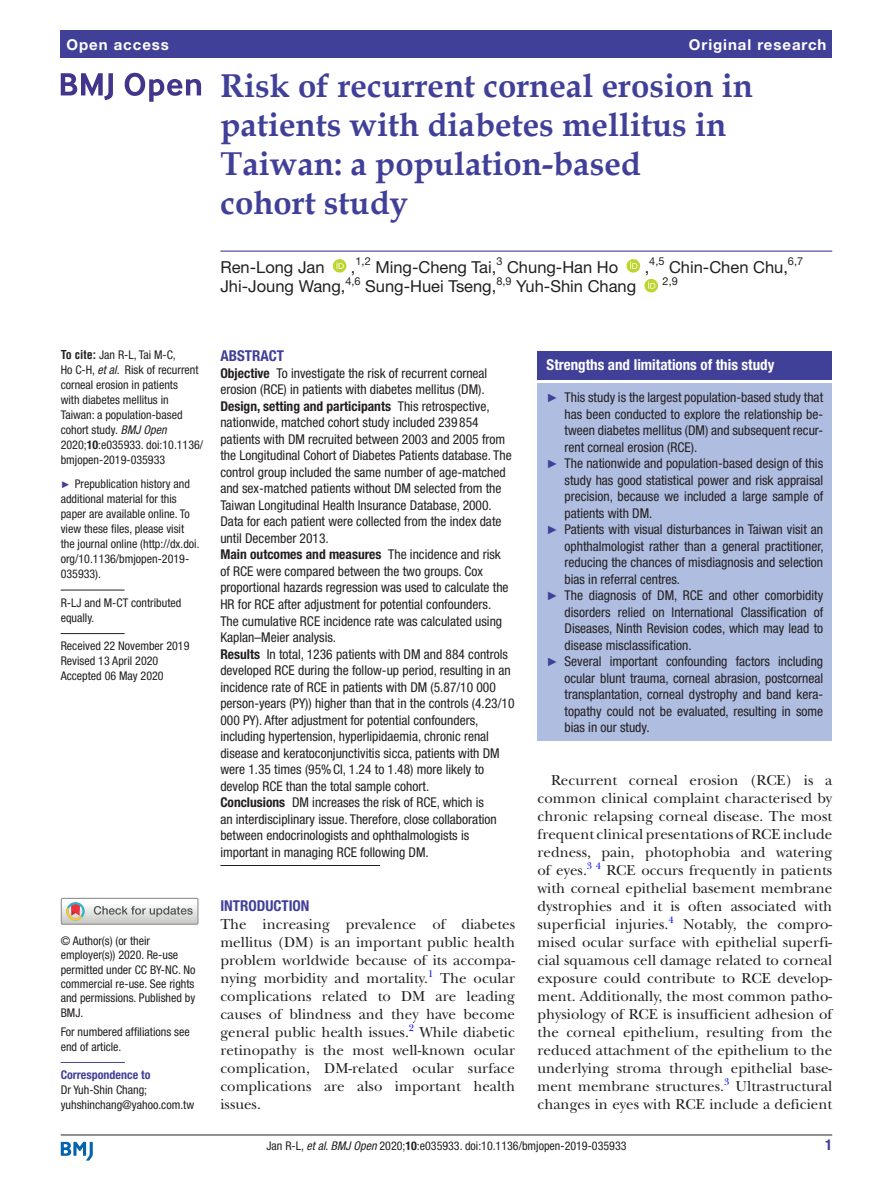
<style>
.page{position:relative;width:893px;height:1191px;background:#fff}
.page>*{position:absolute;margin:0;border:0;box-sizing:border-box;transform-origin:0 0}
.t1{font:700 33px/39px "Book Antiqua";color:#414099}
.t2{font:16.5px "Helvetica Neue LT Std";color:#231f20}
.t3{font:15px/18px "New Baskerville";color:#231f20;text-align:justify}
.t4{font:700 condensed 15px "Helvetica Neue LT Std";color:#fff}
.t5{font:700 15px "Helvetica Neue LT Std";letter-spacing:.065em;color:#fff}
.t6{font:700 condensed 15px "Helvetica Neue LT Std";color:#414099}
.t7{font:condensed 13.5px/16.5px "Helvetica Neue LT Std";color:#231f20}
.t8{font:condensed 12px/15px "Helvetica Neue LT Std";color:#231f20}
.t9{font:700 condensed 12px "Helvetica Neue LT Std";color:#414099}
.t10{font:10.95px "Helvetica Neue LT Std";color:#231f20}
.t11{font:9.9px "New Baskerville";color:#00f}
.s1{font-family:"Helvetica LT Std";font-weight:700}
.s2{font-style:italic}
.s3{font-weight:700}
.s4{font-family:"Arial";font-stretch:normal;font-size:9.75px;color:#414099}
.s5{font-family:"Arial";font-stretch:normal;font-size:12px;color:#414099}
</style>
<div class="page">
<hr style="left:61px;top:1134px;width:771px;height:1px;background:#231f20">
<svg style="left:61px;top:1141px;width:32px;height:19px"></svg>
<div style="left:61px;top:31px;width:771px;height:27px;background:#414099"></div>
<hr style="left:220px;top:250px;width:612px;height:2px;background:#414099">
<svg style="left:333px;top:259px;width:13px;height:14px"></svg>
<svg style="left:627px;top:259px;width:13px;height:14px"></svg>
<svg style="left:644px;top:279px;width:14px;height:13px"></svg>
<hr style="left:61px;top:589px;width:64px;height:1px;background:#231f20">
<hr style="left:61px;top:633px;width:64px;height:1px;background:#231f20">
<hr style="left:61px;top:1062px;width:64px;height:1px;background:#414099">
<svg style="left:61px;top:73px;width:52px;height:27px"></svg>
<svg style="left:125px;top:73px;width:76px;height:29px"></svg>
<div style="left:61px;top:897px;width:138px;height:27px;border:1px solid #969090"></div>
<svg style="left:61px;top:898px;width:137px;height:26px"></svg>
<hr style="left:220px;top:865px;width:160px;height:1px;background:#231f20">
<div style="left:538px;top:351px;width:294px;height:28px;background:#414099"></div>
<div style="left:538px;top:383px;width:294px;height:358px;background:#afbde1"></div>
<p class="t5" style="left:66px;top:35px;width:104px">Open access</p>
<p class="t5" style="left:689px;top:35px;width:139px">Original research</p>
<h1 class="t1" style="left:220px;top:66px;width:534px">Risk of recurrent corneal erosion in patients with diabetes mellitus in<br>Taiwan: a population-based<br>cohort study</h1>
<p class="t2" style="left:220px;top:257px;width:106px">Ren-Long Jan</p>
<p class="t2" style="left:351px;top:257px;width:6px">,</p>
<p class="t10" style="left:356px;top:255px;width:17px">1,2</p>
<p class="t2" style="left:375px;top:257px;width:123px">Ming-Cheng Tai,</p>
<p class="t10" style="left:496px;top:255px;width:8px">3</p>
<p class="t2" style="left:507px;top:257px;width:113px">Chung-Han Ho</p>
<p class="t2" style="left:645px;top:257px;width:6px">,</p>
<p class="t10" style="left:649px;top:255px;width:17px">4,5</p>
<p class="t2" style="left:669px;top:257px;width:120px">Chin-Chen Chu,</p>
<p class="t10" style="left:788px;top:255px;width:17px">6,7</p>
<p class="t2" style="left:220px;top:277px;width:127px">Jhi-Joung Wang,</p>
<p class="t10" style="left:345px;top:274px;width:17px">4,6</p>
<p class="t2" style="left:365px;top:277px;width:133px">Sung-Huei Tseng,</p>
<p class="t10" style="left:496px;top:274px;width:17px">8,9</p>
<p class="t2" style="left:516px;top:277px;width:122px">Yuh-Shin Chang</p>
<p class="t10" style="left:663px;top:274px;width:17px">2,9</p>
<p class="t8" style="left:61px;top:347px;width:144px"><span class="s1">To cite:</span> Jan R-L, Tai M-C,<br>Ho C-H, <span class="s2">et al</span>. Risk of recurrent corneal erosion in patients<br>with diabetes mellitus in<br>Taiwan: a population-based cohort study. <span class="s2">BMJ Open<br></span>2020;<span class="s3">10</span>:e035933. doi:10.1136/ bmjopen-2019-035933</p>
<p class="t8" style="left:61px;top:476px;width:140px"><span class="s4">►</span> Prepublication history and additional material for this paper are available online. To view these files, please visit the journal online (http://dx.doi. org/10.1136/bmjopen-2019-<br>035933).</p>
<p class="t8" style="left:61px;top:595px;width:122px">R-LJ and M-CT contributed equally.</p>
<p class="t8" style="left:61px;top:638px;width:130px">Received 22 November 2019<br>Revised 13 April 2020<br>Accepted 06 May 2020</p>
<p class="t8" style="left:61px;top:933px;width:136px;line-height:14.4px">© Author(s) (or their employer(s)) 2020. Re-use permitted under CC BY-NC. No commercial re-use. See rights and permissions. Published by<br>BMJ.</p>
<p class="t8" style="left:61px;top:1024px;width:130px">For numbered affiliations see end of article.</p>
<p class="t9" style="left:61px;top:1067px;width:91px">Correspondence to</p>
<p class="t8" style="left:61px;top:1082px;width:135px">Dr Yuh-Shin Chang; yuhshinchang@yahoo.com.tw</p>
<p class="t6" style="left:220px;top:347px;width:65px">Abstract</p>
<p class="t7" style="left:220px;top:365px;width:296px"><span class="s3">Objective</span> To investigate the risk of recurrent corneal erosion (RCE) in patients with diabetes mellitus (DM).<br><span class="s3">Design, setting and participants</span> This retrospective, nationwide, matched cohort study included 239 854 patients with DM recruited between 2003 and 2005 from the Longitudinal Cohort of Diabetes Patients database. The control group included the same number of age-matched and sex-matched patients without DM selected from the Taiwan Longitudinal Health Insurance Database, 2000.<br>Data for each patient were collected from the index date until December 2013.<br><span class="s3">Main outcomes and measures</span> The incidence and risk<br>of RCE were compared between the two groups. Cox proportional hazards regression was used to calculate the HR for RCE after adjustment for potential confounders.<br>The cumulative RCE incidence rate was calculated using Kaplan–Meier analysis.<br><span class="s3">Results</span> In total, 1236 patients with DM and 884 controls developed RCE during the follow-up period, resulting in an incidence rate of RCE in patients with DM (5.87/10 000 person-years (PY)) higher than that in the controls (4.23/10<br>000 PY). After adjustment for potential confounders, including hypertension, hyperlipidaemia, chronic renal disease and keratoconjunctivitis sicca, patients with DM were 1.35 times (95%CI, 1.24 to 1.48) more likely to develop RCE than the total sample cohort.<br><span class="s3">Conclusions</span> DM increases the risk of RCE, which is<br>an interdisciplinary issue. Therefore, close collaboration between endocrinologists and ophthalmologists is important in managing RCE following DM.</p>
<p class="t6" style="left:220px;top:897px;width:91px">Introduction</p>
<p class="t3" style="left:220px;top:915px;width:296px">The increasing prevalence of diabetes mellitus (DM) is an important public health problem worldwide because of its accompa&shy;nying morbidity and mortality.</p>
<p class="t11" style="left:428px;top:967px;width:7px">1</p>
<p class="t3" style="left:220px;top:969px;width:296px;text-indent:220px">The ocular complications related to DM are leading causes of blindness and they have become general public health issues.<sup>2</sup> While diabetic retinopathy is the most well-known ocular complication, DM-related ocular surface complications are also important health issues.</p>
<p class="t4" style="left:547px;top:356px;width:229px">Strengths and limitations of this study</p>
<p class="t7" style="left:547px;top:389px;width:278px"><span class="s5">►</span> This study is the largest population-based study that</p>
<p class="t7" style="left:565px;top:405px;width:260px">has been conducted to explore the relationship be-</p>
<p class="t7" style="left:565px;top:422px;width:260px">tween diabetes mellitus (DM) and subsequent recur-</p>
<p class="t7" style="left:565px;top:438px;width:134px">rent corneal erosion (RCE).</p>
<p class="t7" style="left:547px;top:455px;width:278px"><span class="s5">►</span> The nationwide and population-based design of this</p>
<p class="t7" style="left:565px;top:471px;width:260px">study has good statistical power and risk appraisal</p>
<p class="t7" style="left:565px;top:488px;width:260px">precision, because we included a large sample of</p>
<p class="t7" style="left:565px;top:504px;width:89px">patients with DM.</p>
<p class="t7" style="left:547px;top:521px;width:278px"><span class="s5">►</span> Patients with visual disturbances in Taiwan visit an</p>
<p class="t7" style="left:565px;top:537px;width:261px">ophthalmologist rather than a general practitioner,</p>
<p class="t7" style="left:565px;top:554px;width:260px">reducing the chances of misdiagnosis and selection</p>
<p class="t7" style="left:565px;top:570px;width:117px">bias in referral centres.</p>
<p class="t7" style="left:547px;top:587px;width:278px"><span class="s5">►</span> The diagnosis of DM, RCE and other comorbidity</p>
<p class="t7" style="left:565px;top:603px;width:260px">disorders relied on International Classification of</p>
<p class="t7" style="left:565px;top:620px;width:260px">Diseases, Ninth Revision codes, which may lead to</p>
<p class="t7" style="left:565px;top:636px;width:129px">disease misclassification.</p>
<p class="t7" style="left:547px;top:653px;width:278px"><span class="s5">►</span> Several important confounding factors including</p>
<p class="t7" style="left:565px;top:669px;width:260px">ocular blunt trauma, corneal abrasion, postcorneal</p>
<p class="t7" style="left:565px;top:686px;width:260px">transplantation, corneal dystrophy and band kera-</p>
<p class="t7" style="left:565px;top:702px;width:260px">topathy could not be evaluated, resulting in some</p>
<p class="t7" style="left:565px;top:719px;width:87px">bias in our study.</p>
<p class="t3" style="left:538px;top:771px;width:296px;text-indent:14px">Recurrent corneal erosion (RCE) is a common clinical complaint characterised by chronic relapsing corneal disease. The most frequent clinical presentations of RCE include redness, pain, photophobia and watering of eyes.<sup>3</sup> <sup>4</sup> RCE occurs frequently in patients with corneal epithelial basement membrane dystrophies and it is often associated with superficial injuries.</p>
<p class="t11" style="left:668px;top:913px;width:7px">4</p>
<p class="t3" style="left:538px;top:915px;width:296px;text-indent:146px">Notably, the compro&shy;mised ocular surface with epithelial superfi&shy;cial squamous cell damage related to corneal exposure could contribute to RCE develop&shy;ment. Additionally, the most common patho&shy;physiology of RCE is insufficient adhesion of the corneal epithelium, resulting from the reduced attachment of the epithelium to the underlying stroma through epithelial base&shy;ment membrane structures.<sup>3</sup> Ultrastructural changes in eyes with RCE include a deficient</p>
<p class="t8" style="left:266px;top:1137px;width:362px">Jan R-L, <span class="s2">et al</span>. <span class="s2">BMJ Open</span> 2020;<span class="s3">10</span>:e035933. doi:10.1136/bmjopen-2019-035933</p>
<p class="t6" style="left:825px;top:1135px;width:9px">1</p>
</div>
